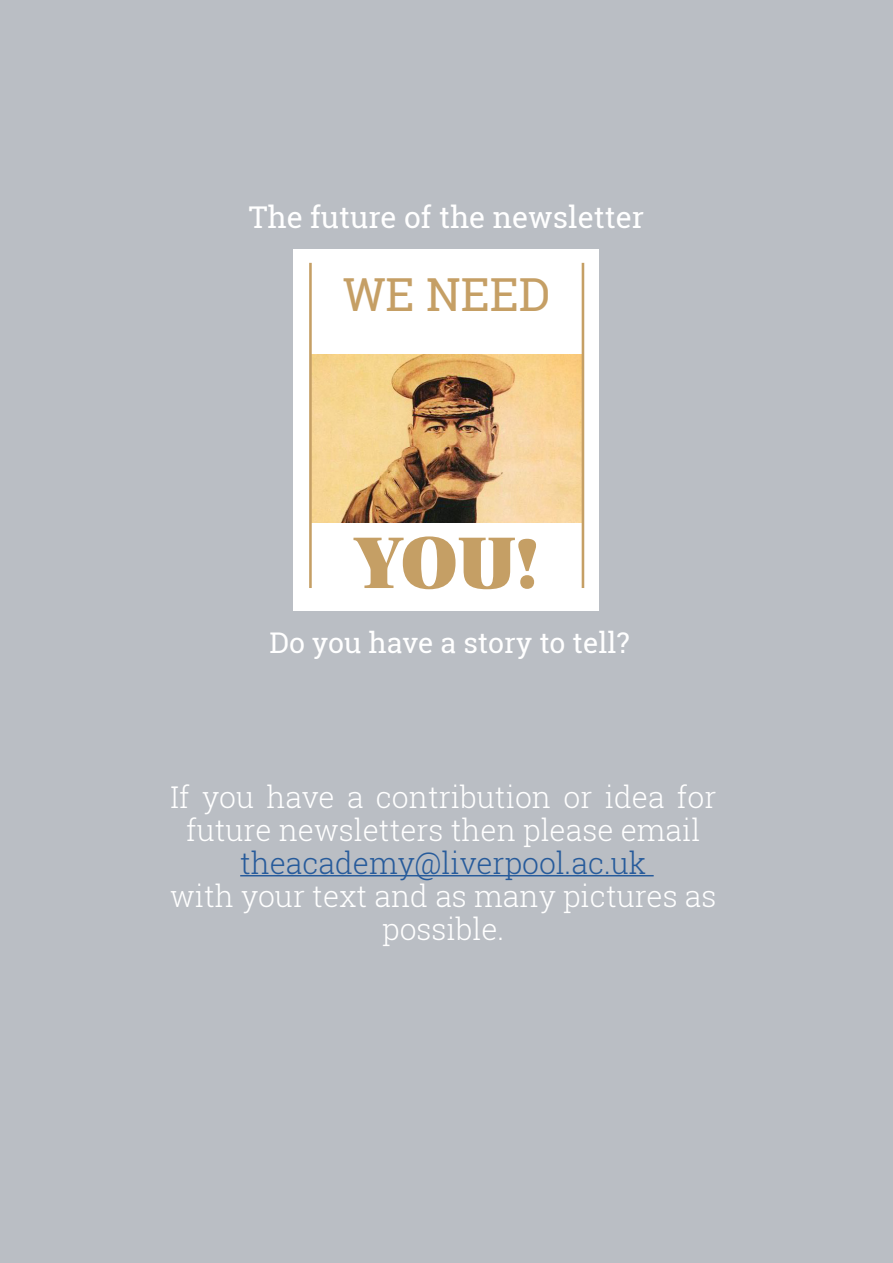
<style>
.page{position:relative;width:893px;height:1263px;background:#babec4}
.page>*{position:absolute;margin:0;border:0;box-sizing:border-box;transform-origin:0 0}
.t1{font:77.4px "Utopia Std Black Headline";color:#c59f65}
.t2{font:45.6px "Roboto Slab";color:#c59f65}
.t3{font:300 30px/33px "Roboto Slab";color:#fff;text-align:center}
.t4{font:300 30px "Roboto Slab";color:#275b9b}
.t5{font:30px "Roboto Slab";color:#fff}
.t6{font:28.5px "Roboto Slab";color:#fff}
</style>
<div class="page">
<hr style="left:240px;top:875px;width:414px;height:1px;background:#275b9b">
<div style="left:294px;top:249px;width:305px;height:362px;background:#fff"></div>
<img style="left:312px;top:354px;width:270px;height:169px">
<hr style="left:309px;top:263px;width:3px;height:325px;background:#c59f65">
<hr style="left:582px;top:263px;width:2px;height:325px;background:#c59f65">
<p class="t5" style="left:249px;top:197px;width:397px">The future of the newsletter</p>
<h2 class="t2" style="left:343px;top:263px;width:209px">WE NEED</h2>
<h1 class="t1" style="left:355px;top:522px;width:184px">YOU!</h1>
<p class="t6" style="left:269px;top:623px;width:362px">Do you have a story to tell?</p>
<p class="t3" style="left:170px;top:779px;width:548px">If you have a contribution or idea for future newsletters then please email</p>
<p class="t4" style="left:240px;top:842px;width:408px">theacademy@liverpool.ac.uk</p>
<p class="t3" style="left:170px;top:878px;width:548px">with your text and as many pictures as possible.</p>
</div>
